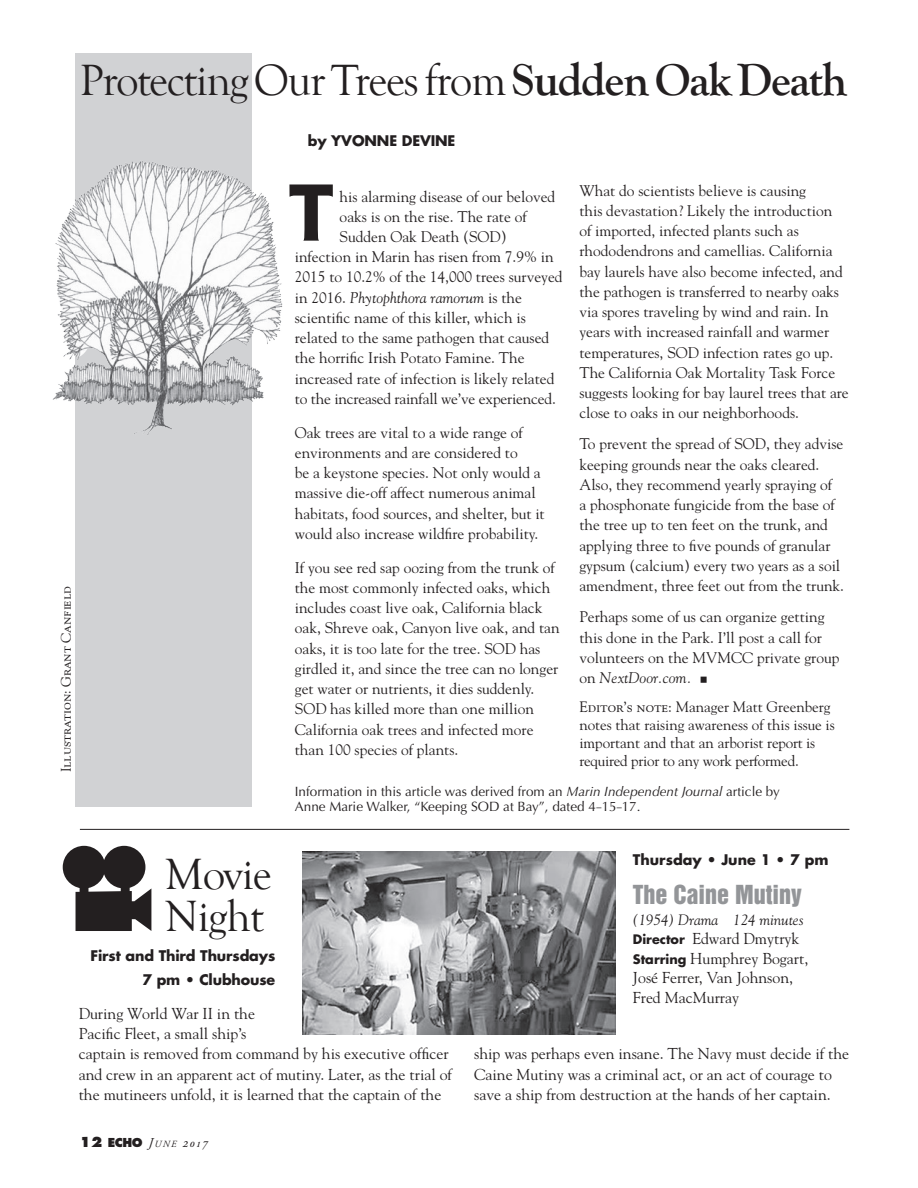
<style>
.page{position:relative;width:918px;height:1188px;background:#fff}
.page>*{position:absolute;margin:0;border:0;box-sizing:border-box;transform-origin:0 0}
.t1{font:700 72px "Penumbra Flare Std";color:#231f20}
.t2{font:45px/42px "Goudy Old Style T";letter-spacing:-.03em;color:#231f20}
.t3{font:24px "Helvetica Inserat LT Std";color:#939598}
.t4{font:15.75px/20.2px "Goudy Std";color:#231f20}
.t5{font:15.3px/20.2px "Goudy Std";color:#231f20}
.t6{font:italic 15.3px "Goudy Std";color:#231f20}
.t7{font:15px/18px "Goudy Std";color:#231f20}
.t8{font:italic 15px "Goudy Std";color:#231f20}
.t9{font:700 14.25px/23.2px "Futura Std";letter-spacing:-.01em;color:#231f20;text-align:right}
.t10{font:13.8px "Goudy Std";color:#231f20}
.t11{font:13.5px/15px "Optima";color:#231f20}
.t12{font:800 12px "Futura Std";color:#231f20}
.s1{font-weight:700;font-size:46.5px}
.s2{font-style:normal}
.s3{font-style:italic}
.s4{font-family:"Minion Pro";font-size:21px}
.s5{font-size:13.5px}
.s6{font-family:"Adobe Garamond Pro";font-weight:400;font-style:italic;font-size:13.5px}
.s7{font-family:"Adobe Garamond Pro";font-weight:400;font-style:italic;font-size:9.45px}
.s8{font-family:"Futura Std";font-weight:700;font-size:12.75px}
</style>
<div class="page">
<svg style="left:63px;top:846px;width:88px;height:85px"></svg>
<div style="left:80px;top:886px;width:8px;height:13px;background:#231f20"></div>
<div style="left:121px;top:886px;width:9px;height:13px;background:#231f20"></div>
<div style="left:76px;top:53px;width:176px;height:754px;background:#d1d2d4"></div>
<img style="left:52px;top:155px;width:231px;height:291px">
<img style="left:303px;top:851px;width:312px;height:184px">
<hr style="left:80px;top:829px;width:769px;height:1px;background:#231f20">
<h2 class="t2" style="left:80px;top:60px;width:769px">Protecting Our Trees from <span class="s1">Sudden Oak Death</span></h2>
<p class="t9" style="left:308px;top:129px;width:149px">by YVONNE DEVINE</p>
<p class="t10" style="left:58px;top:772px;width:187px;rotate:-90deg">Illustration: Grant Canfield</p>
<h1 class="t1" style="left:288px;top:167px;width:48px">T</h1>
<p class="t5" style="left:340px;top:186px;width:217px">his alarming disease of our beloved</p>
<p class="t5" style="left:340px;top:206px;width:190px">oaks is on the rise. The rate of</p>
<p class="t5" style="left:340px;top:226px;width:168px">Sudden Oak Death (SOD)</p>
<p class="t5" style="left:295px;top:247px;width:260px">infection in Marin has risen from 7.9% in</p>
<p class="t5" style="left:295px;top:267px;width:269px">2015 to 10.2% of the 14,000 trees surveyed</p>
<p class="t6" style="left:295px;top:288px;width:229px"><span class="s2">in 2016.</span> Phytophthora ramorum <span class="s2">is the</span></p>
<p class="t5" style="left:295px;top:307px;width:233px">scientific name of this killer, which is</p>
<p class="t5" style="left:295px;top:328px;width:256px">related to the same pathogen that caused</p>
<p class="t5" style="left:295px;top:348px;width:231px">the horrific Irish Potato Famine. The</p>
<p class="t5" style="left:295px;top:368px;width:261px">increased rate of infection is likely related</p>
<p class="t5" style="left:295px;top:388px;width:263px">to the increased rainfall we’ve experienced.</p>
<p class="t5" style="left:295px;top:422px;width:251px">Oak trees are vital to a wide range of environments and are considered to<br>be a keystone species. Not only would a massive die-off affect numerous animal habitats, food sources, and shelter, but it would also increase wildfire probability.</p>
<p class="t5" style="left:295px;top:557px;width:266px">If you see red sap oozing from the trunk of the most commonly infected oaks, which includes coast live oak, California black oak, Shreve oak, Canyon live oak, and tan oaks, it is too late for the tree. SOD has girdled it, and since the tree can no longer get water or nutrients, it dies suddenly.<br>SOD has killed more than one million California oak trees and infected more than 100 species of plants.</p>
<p class="t5" style="left:579px;top:180px;width:271px">What do scientists believe is causing<br>this devastation? Likely the introduction of imported, infected plants such as rhododendrons and camellias. California bay laurels have also become infected, and the pathogen is transferred to nearby oaks via spores traveling by wind and rain. In years with increased rainfall and warmer temperatures, SOD infection rates go up.<br>The California Oak Mortality Task Force suggests looking for bay laurel trees that are close to oaks in our neighborhoods.</p>
<p class="t5" style="left:579px;top:434px;width:266px">To prevent the spread of SOD, they advise keeping grounds near the oaks cleared.<br>Also, they recommend yearly spraying of<br>a phosphonate fungicide from the base of the tree up to ten feet on the trunk, and applying three to five pounds of granular gypsum (calcium) every two years as a soil amendment, three feet out from the trunk.</p>
<p class="t5" style="left:579px;top:607px;width:261px">Perhaps some of us can organize getting this done in the Park. I’ll post a call for volunteers on the MVMCC private group on <span class="s3">NextDoor.com.</span> <span class="s4">■</span></p>
<p class="t7" style="left:579px;top:698px;width:257px">Editor’s note: Manager Matt Greenberg notes that raising awareness of this issue is important and that an arborist report is required prior to any work performed.</p>
<p class="t11" style="left:295px;top:784px;width:487px">Information in this article was derived from an <span class="s3">Marin Independent Journal</span> article by<br>Anne Marie Walker, “Keeping SOD at Bay”, dated 4–15–17.</p>
<h2 class="t2" style="left:165px;top:854px;width:108px">Movie<br>Night</h2>
<p class="t9" style="left:91px;top:944px;width:186px">First and Third Thursdays<br>7 pm • Clubhouse</p>
<p class="t4" style="left:79px;top:1003px;width:376px">During World War II in the<br>Pacific Fleet, a small ship’s<br>captain is removed from command by his executive officer and crew in an apparent act of mutiny. Later, as the trial of the mutineers unfold, it is learned that the captain of the</p>
<p class="t12" style="left:80px;top:1135px;width:130px"><span class="s5">12</span> ECHO <span class="s6">J</span><span class="s7">UNE</span> <span class="s6">2017</span></p>
<p class="t9" style="left:633px;top:848px;width:197px">Thursday • June 1 • 7 pm</p>
<h3 class="t3" style="left:633px;top:881px;width:170px">The Caine Mutiny</h3>
<p class="t8" style="left:633px;top:910px;width:172px">(1954) Drama 124 minutes</p>
<p class="t4" style="left:633px;top:929px;width:177px;line-height:19.5px"><span class="s8">Director</span> Edward Dmytryk<br><span class="s8">Starring</span> Humphrey Bogart,<br>José Ferrer, Van Johnson,<br>Fred MacMurray</p>
<p class="t4" style="left:474px;top:1044px;width:376px">ship was perhaps even insane. The Navy must decide if the<br>Caine Mutiny was a criminal act, or an act of courage to save a ship from destruction at the hands of her captain.</p>
</div>
